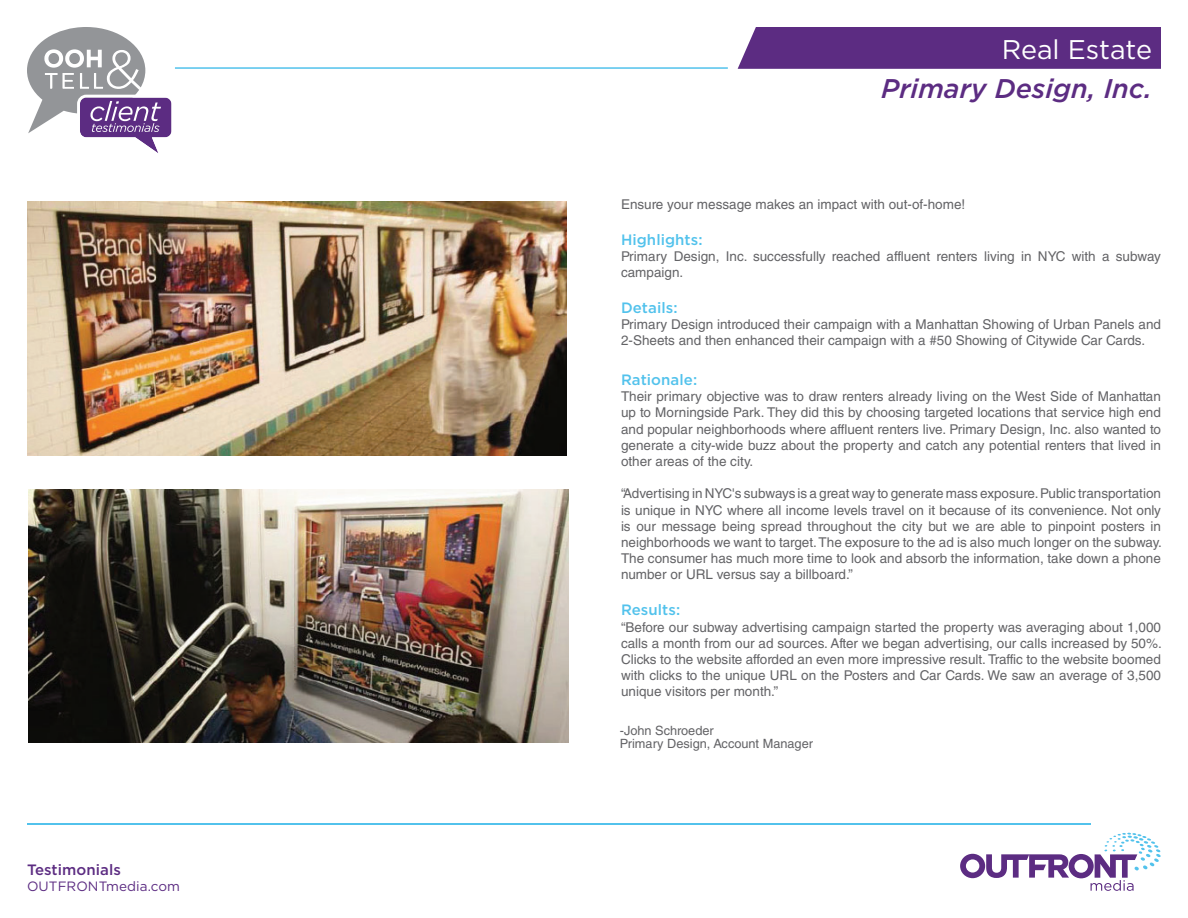
<style>
.page{position:relative;width:1188px;height:918px;background:#fff}
.page>*{position:absolute;margin:0;border:0;box-sizing:border-box;transform-origin:0 0}
.t1{font:italic 500 27px "Gotham";color:#5c2c82}
.t2{font:27px "Gotham";letter-spacing:-.005em;color:#fff}
.t3{font:500 15px "Gotham";letter-spacing:.005em;color:#52c2ec}
.t4{font:500 15px "Gotham";letter-spacing:.005em;color:#5c2c82}
.t5{font:13.5px/16.2px "Helvetica LT Std";color:#636366;text-align:justify}
.t6{font:13.5px "Gotham";letter-spacing:.005em;color:#5c2c82}
.t7{font:12.75px/13.5px "Helvetica LT Std";color:#636366}
</style>
<div class="page">
<div style="left:738px;top:27px;width:423px;height:42px;background:#5c2c82"></div>
<hr style="left:27px;top:824px;width:1063px;height:1px;background:#52c2ec">
<svg style="left:960px;top:833px;width:201px;height:58px"></svg>
<hr style="left:175px;top:67px;width:553px;height:2px;background:#52c2ec">
<svg style="left:27px;top:27px;width:145px;height:126px"></svg>
<img style="left:27px;top:201px;width:540px;height:254px">
<img style="left:28px;top:490px;width:540px;height:252px">
<p class="t4" style="left:27px;top:860px;width:96px">Testimonials</p>
<p class="t6" style="left:27px;top:878px;width:155px">OUTFRONTmedia.com</p>
<h1 class="t2" style="left:1002px;top:33px;width:152px">Real Estate</h1>
<h1 class="t1" style="left:881px;top:71px;width:272px">Primary Design, Inc.</h1>
<p class="t5" style="left:621px;top:196px;width:346px">Ensure your message makes an impact with out-of-home!</p>
<p class="t3" style="left:621px;top:230px;width:83px">Highlights:</p>
<p class="t5" style="left:621px;top:248px;width:542px">Primary Design, Inc. successfully reached affluent renters living in NYC with a subway campaign.</p>
<p class="t3" style="left:621px;top:298px;width:58px">Details:</p>
<p class="t5" style="left:621px;top:316px;width:542px">Primary Design introduced their campaign with a Manhattan Showing of Urban Panels and<br>2-Sheets and then enhanced their campaign with a #50 Showing of Citywide Car Cards.</p>
<p class="t3" style="left:621px;top:370px;width:78px">Rationale:</p>
<p class="t5" style="left:621px;top:388px;width:542px">Their primary objective was to draw renters already living on the West Side of Manhattan up to Morningside Park. They did this by choosing targeted locations that service high end and popular neighborhoods where affluent renters live. Primary Design, Inc. also wanted to generate a city-wide buzz about the property and catch any potential renters that lived in other areas of the city.</p>
<p class="t5" style="left:621px;top:486px;width:542px">“Advertising in NYC's subways is a great way to generate mass exposure. Public transportation is unique in NYC where all income levels travel on it because of its convenience. Not only is our message being spread throughout the city but we are able to pinpoint posters in neighborhoods we want to target. The exposure to the ad is also much longer on the subway.<br>The consumer has much more time to look and absorb the information, take down a phone number or URL versus say a billboard.”</p>
<p class="t3" style="left:621px;top:600px;width:61px">Results:</p>
<p class="t5" style="left:621px;top:619px;width:542px">“Before our subway advertising campaign started the property was averaging about 1,000 calls a month from our ad sources. After we began advertising, our calls increased by 50%.<br>Clicks to the website afforded an even more impressive result. Traffic to the website boomed with clicks to the unique URL on the Posters and Car Cards. We saw an average of 3,500 unique visitors per month.”</p>
<p class="t7" style="left:620px;top:723px;width:195px">-John Schroeder<br>Primary Design, Account Manager</p>
</div>
